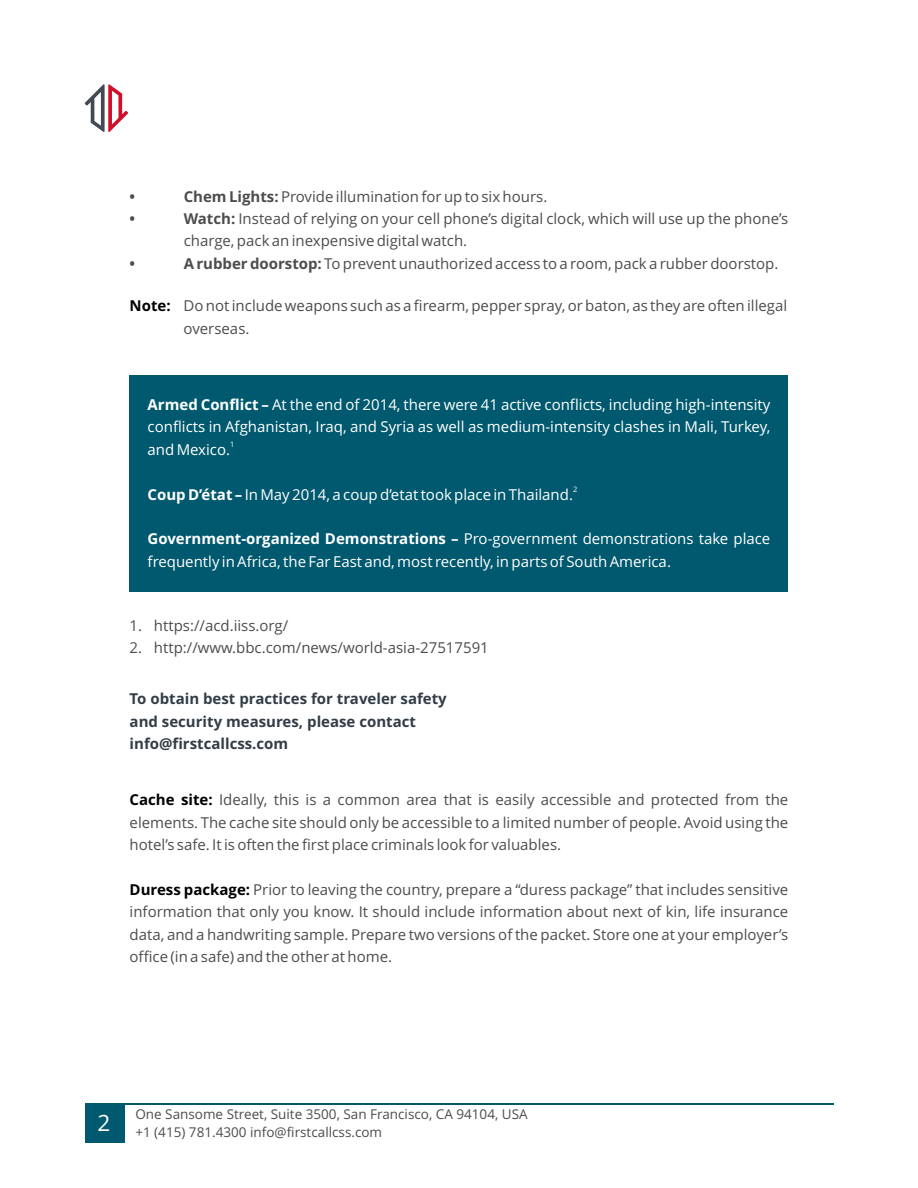
<style>
.page{position:relative;width:918px;height:1188px;background:#fff}
.page>*{position:absolute;margin:0;border:0;box-sizing:border-box;transform-origin:0 0}
.t1{font:22.5px "Open Sans";color:#fff}
.t2{font:15px/22.4px "Open Sans";color:#4d4d4d}
.t3{font:15px/22.4px "Open Sans";color:#fff}
.t4{font:700 15px/22.4px "Open Sans";color:#333d47}
.t5{font:700 15px/22.4px "Open Sans";color:#4d4d4d}
.t6{font:13.5px/17.7px "Open Sans";color:#4d4d4d}
.t7{font:7.5px "Open Sans";color:#fff}
.s1{font-weight:700}
.s2{font-weight:700;color:#000}
</style>
<div class="page">
<hr style="left:85px;top:1103px;width:748px;height:2px;background:#00596e">
<div style="left:85px;top:1103px;width:39px;height:40px;background:#00596e"></div>
<svg style="left:85px;top:84px;width:43px;height:48px"></svg>
<div style="left:130px;top:375px;width:658px;height:217px;background:#00596e"></div>
<p class="t5" style="left:130px;top:187px;width:7px">• •</p>
<p class="t5" style="left:130px;top:254px;width:7px">•</p>
<p class="t2" style="left:184px;top:186px;width:606px"><span class="s1">Chem Lights:</span> Provide illumination for up to six hours.<br><span class="s1">Watch:</span> Instead of relying on your cell phone’s digital clock, which will use up the phone’s charge, pack an inexpensive digital watch.<br><span class="s1">A rubber doorstop:</span> To prevent unauthorized access to a room, pack a rubber doorstop.</p>
<p class="t2" style="left:184px;top:296px;width:605px;text-indent:-54px"><span class="s2">Note:</span> Do not include weapons such as a firearm, pepper spray, or baton, as they are often illegal overseas.</p>
<p class="t3" style="left:148px;top:395px;width:624px"><span class="s1">Armed Conflict –</span> At the end of 2014, there were 41 active conflicts, including high-intensity conflicts in Afghanistan, Iraq, and Syria as well as medium-intensity clashes in Mali, Turkey,</p>
<p class="t7" style="left:230px;top:441px;width:6px">1</p>
<p class="t3" style="left:148px;top:440px;width:84px">and Mexico.</p>
<p class="t7" style="left:573px;top:486px;width:6px">2</p>
<p class="t3" style="left:148px;top:484px;width:427px"><span class="s1">Coup D’état –</span> In May 2014, a coup d’etat took place in Thailand.</p>
<p class="t3" style="left:148px;top:529px;width:624px"><span class="s1">Government-organized Demonstrations –</span> Pro-government demonstrations take place frequently in Africa, the Far East and, most recently, in parts of South America.</p>
<p class="t2" style="left:130px;top:616px;width:160px">1. https://acd.iiss.org/</p>
<p class="t2" style="left:130px;top:638px;width:361px">2. http://www.bbc.com/news/world-asia-27517591</p>
<p class="t4" style="left:130px;top:689px;width:319px">To obtain best practices for traveler safety and security measures, please contact info@firstcallcss.com</p>
<p class="t2" style="left:130px;top:790px;width:660px"><span class="s2">Cache site:</span> Ideally, this is a common area that is easily accessible and protected from the</p>
<p class="t2" style="left:130px;top:812px;width:660px">elements. The cache site should only be accessible to a limited number of people. Avoid using the hotel’s safe. It is often the first place criminals look for valuables.</p>
<p class="t2" style="left:130px;top:880px;width:660px"><span class="s2">Duress package:</span> Prior to leaving the country, prepare a “duress package” that includes sensitive</p>
<p class="t2" style="left:130px;top:902px;width:660px;text-align:justify">information that only you know. It should include information about next of kin, life insurance data, and a handwriting sample. Prepare two versions of the packet. Store one at your employer’s office (in a safe) and the other at home.</p>
<h1 class="t1" style="left:97px;top:1114px;width:14px">2</h1>
<p class="t6" style="left:135px;top:1106px;width:394px">One Sansome Street, Suite 3500, San Francisco, CA 94104, USA +1 (415) 781.4300 info@firstcallcss.com</p>
</div>
